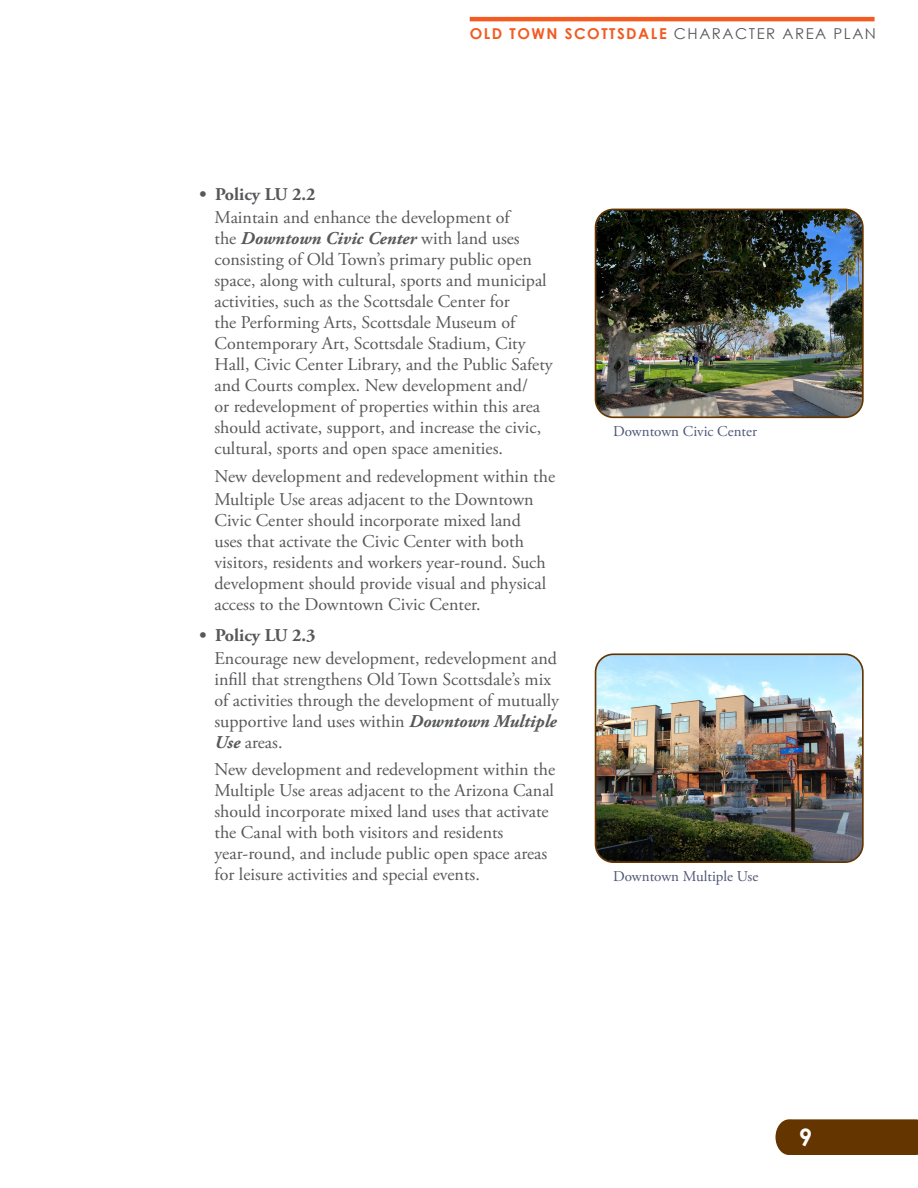
<style>
.page{position:relative;width:918px;height:1188px;background:#fff}
.page>*{position:absolute;margin:0;border:0;box-sizing:border-box;transform-origin:0 0}
.t1{font:700 24px "Century Gothic";color:#fff}
.Policy_Body{font:18px/21px "Adobe Garamond Pro";color:#57585a}
.t2{font:700 18px "Adobe Garamond Pro";color:#57585a}
.t3{font:15px "Adobe Garamond Pro";color:#4d5676}
.t4{font:700 15px "Century Gothic";letter-spacing:.1em;color:#f25b21}
.s1{font-weight:400;color:#57585a}
.s2{font-weight:700;font-style:italic}
</style>
<div class="page">
<div style="left:776px;top:1119px;width:26px;height:36px;background:#653500;border-radius:50%"></div>
<div style="left:777px;top:1119px;width:141px;height:36px;background:#653500"></div>
<hr style="left:470px;top:17px;width:405px;height:4px;background:#f25b21">
<img style="left:596px;top:209px;width:265px;height:208px">
<div style="left:595px;top:209px;width:269px;height:209px;border:2px solid #653500;border-radius:18px"></div>
<img style="left:596px;top:656px;width:265px;height:206px">
<div style="left:595px;top:653px;width:269px;height:210px;border:2px solid #653500;border-radius:18px"></div>
<p class="t4" style="left:470px;top:23px;width:408px">OLD TOWN SCOTTSDALE <span class="s1">CHARACTER AREA PLAN</span></p>
<p class="t2" style="left:200px;top:184px;width:118px">• Policy LU 2.2</p>
<p class="Policy_Body" style="left:214px;top:207px;width:340px">Maintain and enhance the development of<br>the <span class="s2">Downtown Civic Center</span> with land uses consisting of Old Town’s primary public open space, along with cultural, sports and municipal activities, such as the Scottsdale Center for<br>the Performing Arts, Scottsdale Museum of Contemporary Art, Scottsdale Stadium, City Hall, Civic Center Library, and the Public Safety and Courts complex. New development and/<br>or redevelopment of properties within this area should activate, support, and increase the civic, cultural, sports and open space amenities.</p>
<p class="Policy_Body" style="left:214px;top:467px;width:342px">New development and redevelopment within the Multiple Use areas adjacent to the Downtown Civic Center should incorporate mixed land<br>uses that activate the Civic Center with both visitors, residents and workers year-round. Such development should provide visual and physical access to the Downtown Civic Center.</p>
<p class="t2" style="left:200px;top:625px;width:118px">• Policy LU 2.3</p>
<p class="Policy_Body" style="left:214px;top:648px;width:346px">Encourage new development, redevelopment and infill that strengthens Old Town Scottsdale’s mix of activities through the development of mutually supportive land uses within <span class="s2">Downtown Multiple Use</span> areas.</p>
<p class="Policy_Body" style="left:214px;top:759px;width:342px">New development and redevelopment within the Multiple Use areas adjacent to the Arizona Canal should incorporate mixed land uses that activate the Canal with both visitors and residents year-round, and include public open space areas for leisure activities and special events.</p>
<p class="t3" style="left:613px;top:422px;width:145px">Downtown Civic Center</p>
<p class="t3" style="left:613px;top:867px;width:147px">Downtown Multiple Use</p>
<h1 class="t1" style="left:799px;top:1119px;width:15px">9</h1>
</div>
